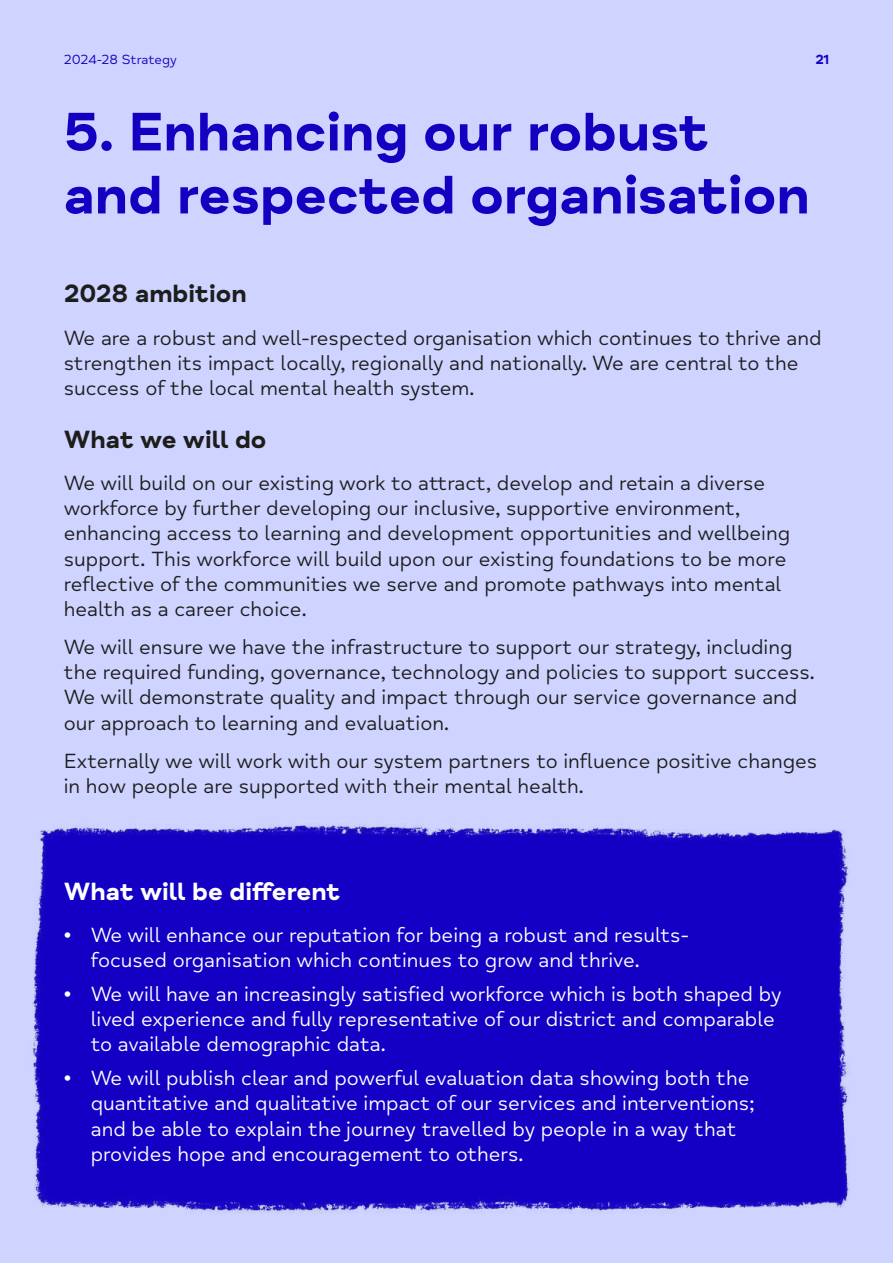
<style>
.page{position:relative;width:893px;height:1263px;background:#ced3ff}
.page>*{position:absolute;margin:0;border:0;box-sizing:border-box;transform-origin:0 0}
.t1{font:700 55.5px/63px "Mind Meridian";color:#1300c1}
.t2{font:700 25.5px "Mind Meridian";color:#1d1d1b}
.t3{font:700 25.5px "Mind Meridian";color:#fff}
.t4{font:21px/25.2px "Mind Meridian";color:#1d1d1b}
.t5{font:21px/25.2px "Mind Meridian";color:#fff}
.t6{font:13.5px "Mind Meridian";color:#1300c1}
.t7{font:700 13.5px "Mind Meridian";color:#1300c1}
</style>
<div class="page">
<img style="left:32px;top:824px;width:818px;height:390px">
<p class="t6" style="left:64px;top:52px;width:114px">2024-28 Strategy</p>
<p class="t7" style="left:815px;top:51px;width:15px">21</p>
<h1 class="t1" style="left:64px;top:101px;width:748px">5. Enhancing our robust and respected organisation</h1>
<p class="t2" style="left:64px;top:279px;width:184px">2028 ambition</p>
<p class="t4" style="left:64px;top:325px;width:759px">We are a robust and well-respected organisation which continues to thrive and strengthen its impact locally, regionally and nationally. We are central to the success of the local mental health system.</p>
<p class="t2" style="left:64px;top:424px;width:204px">What we will do</p>
<p class="t4" style="left:64px;top:471px;width:728px">We will build on our existing work to attract, develop and retain a diverse workforce by further developing our inclusive, supportive environment, enhancing access to learning and development opportunities and wellbeing support. This workforce will build upon our existing foundations to be more reflective of the communities we serve and promote pathways into mental health as a career choice.</p>
<p class="t4" style="left:64px;top:635px;width:752px">We will ensure we have the infrastructure to support our strategy, including the required funding, governance, technology and policies to support success.<br>We will demonstrate quality and impact through our service governance and our approach to learning and evaluation.</p>
<p class="t4" style="left:64px;top:748px;width:755px">Externally we will work with our system partners to influence positive changes in how people are supported with their mental health.</p>
<p class="t3" style="left:64px;top:876px;width:278px">What will be different</p>
<p class="t5" style="left:91px;top:923px;width:600px;text-indent:-27px">• We will enhance our reputation for being a robust and results&shy;focused organisation which continues to grow and thrive.</p>
<p class="t5" style="left:91px;top:982px;width:692px;text-indent:-27px">• We will have an increasingly satisfied workforce which is both shaped by lived experience and fully representative of our district and comparable to available demographic data.</p>
<p class="t5" style="left:91px;top:1066px;width:665px;text-indent:-27px">• We will publish clear and powerful evaluation data showing both the quantitative and qualitative impact of our services and interventions; and be able to explain the journey travelled by people in a way that provides hope and encouragement to others.</p>
</div>
